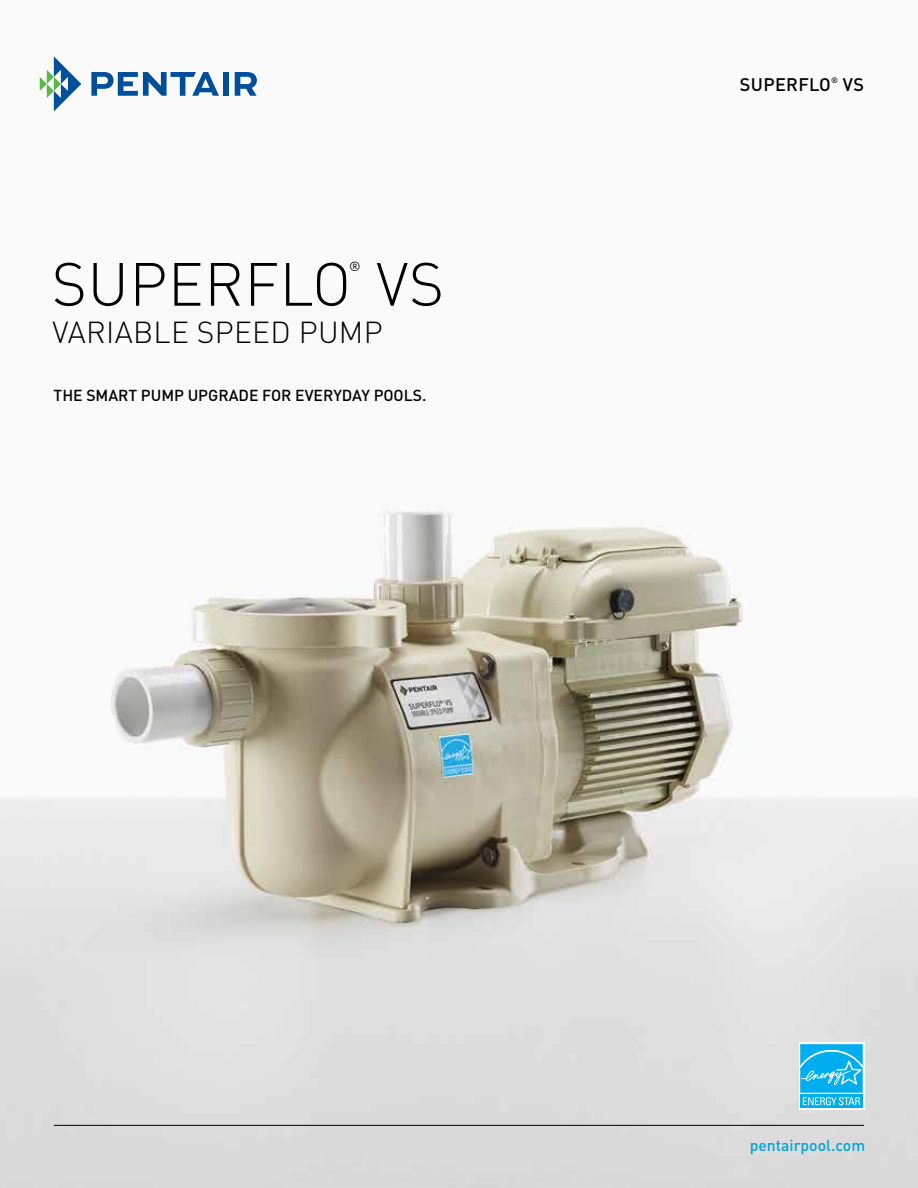
<style>
.page{position:relative;width:918px;height:1188px;background:#fff}
.page>*{position:absolute;margin:0;border:0;box-sizing:border-box;transform-origin:0 0}
.t1{font:300 60px "DIN Pro";letter-spacing:.01em;color:#000}
.t2{font:300 30px "DIN Pro";letter-spacing:.01em;color:#000}
.t3{font:500 18px "DIN Pro";letter-spacing:.02em;color:#000}
.t4{font:500 15.75px "DIN Pro";color:#000}
.t5{font:500 15.75px "DIN Pro";color:#00a3d8}
.t6{font:13.05px "DIN Pro";color:#000}
.t7{font:500 7.8px "DIN Pro";color:#000}
</style>
<div class="page">
<img style="left:0;top:72px;width:918px;height:1116px">
<div style="left:799px;top:1043px;width:65px;height:67px;background:#fff"></div>
<svg style="left:800px;top:1105px;width:63px;height:3px"></svg>
<svg style="left:800px;top:1044px;width:63px;height:61px;background:#2dbcf1"></svg>
<hr style="left:54px;top:1125px;width:810px;height:1px;background:#000">
<svg style="left:40px;top:56px;width:41px;height:55px"></svg>
<svg style="left:91px;top:72px;width:128px;height:24px"></svg>
<div style="left:223px;top:72px;width:5px;height:24px;background:#004f9a"></div>
<svg style="left:235px;top:72px;width:22px;height:24px"></svg>
<p class="t6" style="left:349px;top:256px;width:13px">®</p>
<h1 class="t1" style="left:52px;top:238px;width:394px">SUPERFLO VS</h1>
<h2 class="t2" style="left:53px;top:309px;width:332px">VARIABLE SPEED PUMP</h2>
<p class="t4" style="left:54px;top:382px;width:374px">THE SMART PUMP UPGRADE FOR EVERYDAY POOLS.</p>
<p class="t3" style="left:740px;top:69px;width:93px">SUPERFLO</p>
<p class="t7" style="left:831px;top:74px;width:8px">®</p>
<p class="t3" style="left:843px;top:69px;width:23px">VS</p>
<p class="t5" style="left:750px;top:1133px;width:117px">pentairpool.com</p>
</div>
